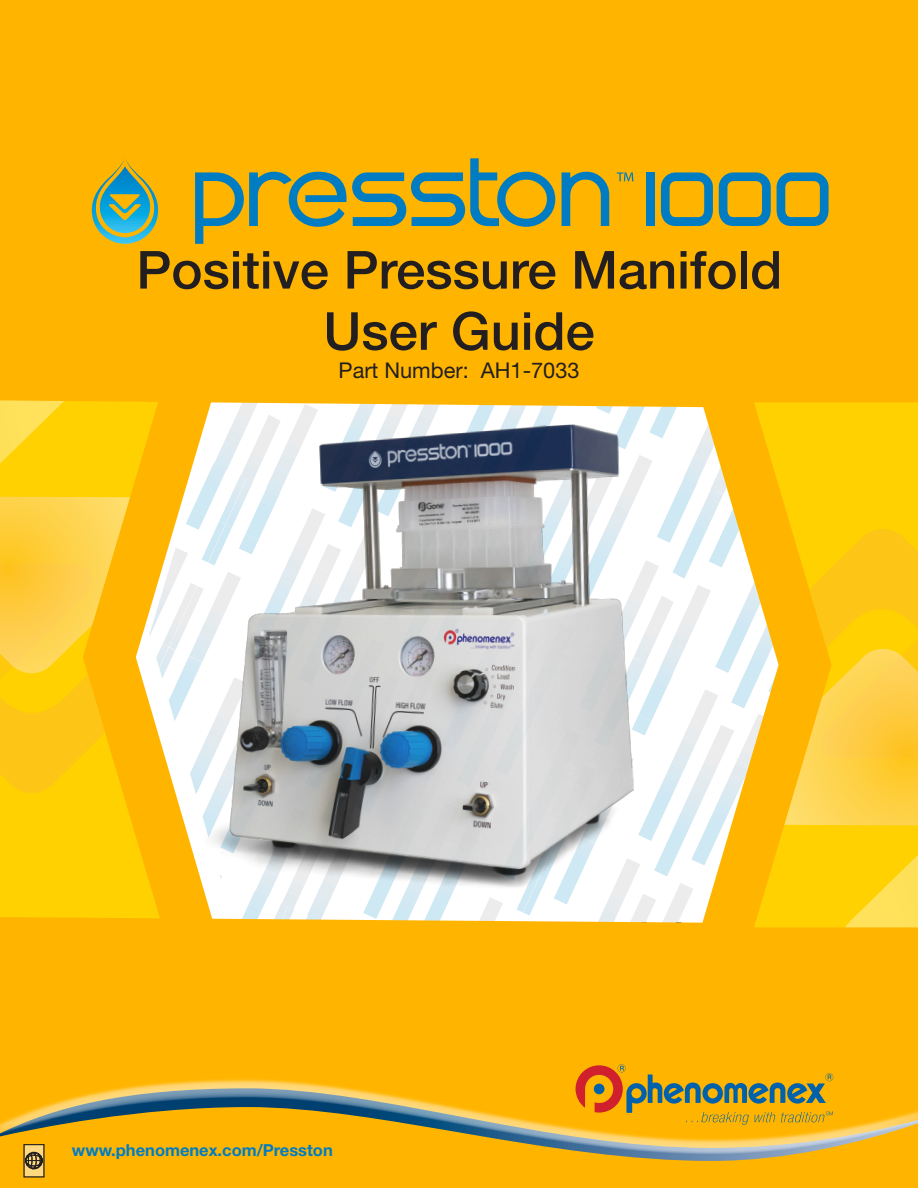
<style>
.page{position:relative;width:918px;height:1188px;background:#fff}
.page>*{position:absolute;margin:0;border:0;box-sizing:border-box;transform-origin:0 0}
.TBLBody{font:500 52.5px "Helvetica Neue LT Std";color:#231f20}
.Body_Text{font:21.75px "Helvetica Neue LT Std";color:#231f20}
.Body_Text_Bold{font:700 16.5px "Helvetica Neue LT Std";color:#007cc2}
</style>
<div class="page">
<svg style="left:233px;top:409px;width:468px;height:98px"></svg>
<svg style="left:243px;top:507px;width:458px;height:410px"></svg>
<svg style="left:160px;top:409px;width:52px;height:508px;fill:#ffb500"></svg>
<svg style="left:0;top:409px;width:160px;height:498px;background:#feca19"></svg>
<div style="left:0;top:0;width:918px;height:409px;background:#ffb500"></div>
<div style="left:0;top:917px;width:918px;height:271px;background:#ffb500"></div>
<svg style="left:195px;top:172px;width:151px;height:72px;background:#aaa240"></svg>
<svg style="left:352px;top:158px;width:203px;height:69px;background:#a3a045"></svg>
<svg style="left:562px;top:172px;width:47px;height:54px;background:#919c53"></svg>
<div style="left:646px;top:172px;width:9px;height:54px;background:#007cc2"></div>
<svg style="left:661px;top:172px;width:52px;height:54px;background:#81985f"></svg>
<svg style="left:719px;top:172px;width:52px;height:54px;background:#81985f"></svg>
<svg style="left:777px;top:172px;width:52px;height:54px;background:#81995f"></svg>
<svg style="left:617px;top:172px;width:16px;height:9px"></svg>
<svg style="left:90px;top:158px;width:69px;height:86px;background:#95ad62"></svg>
<img style="left:167px;top:423px;width:470px;height:481px">
<div style="left:24px;top:1145px;width:20px;height:32px;background:#ffd97f"></div>
<svg style="left:25px;top:1161px;width:18px;height:8px"></svg>
<svg style="left:0;top:1154px;width:918px;height:7px;background:#e7ad19"></svg>
<div style="left:0;top:1067px;width:918px;height:87px;background:#fff;opacity:.5"></div>
<svg style="left:576px;top:1064px;width:257px;height:61px;background:#cd9b22"></svg>
<svg style="left:701px;top:399px;width:135px;height:528px"></svg>
<svg style="left:754px;top:402px;width:164px;height:18px;background:#ffcf00"></svg>
<svg style="left:754px;top:420px;width:164px;height:507px;background:#feca1b"></svg>
<p class="TBLBody" style="left:136px;top:239px;width:647px">Positive Pressure Manifold</p>
<p class="TBLBody" style="left:323px;top:300px;width:273px">User Guide</p>
<p class="Body_Text" style="left:339px;top:358px;width:242px">Part Number: AH1-7033</p>
<p class="Body_Text_Bold" style="left:72px;top:1140px;width:262px">www.phenomenex.com/Presston</p>
</div>
